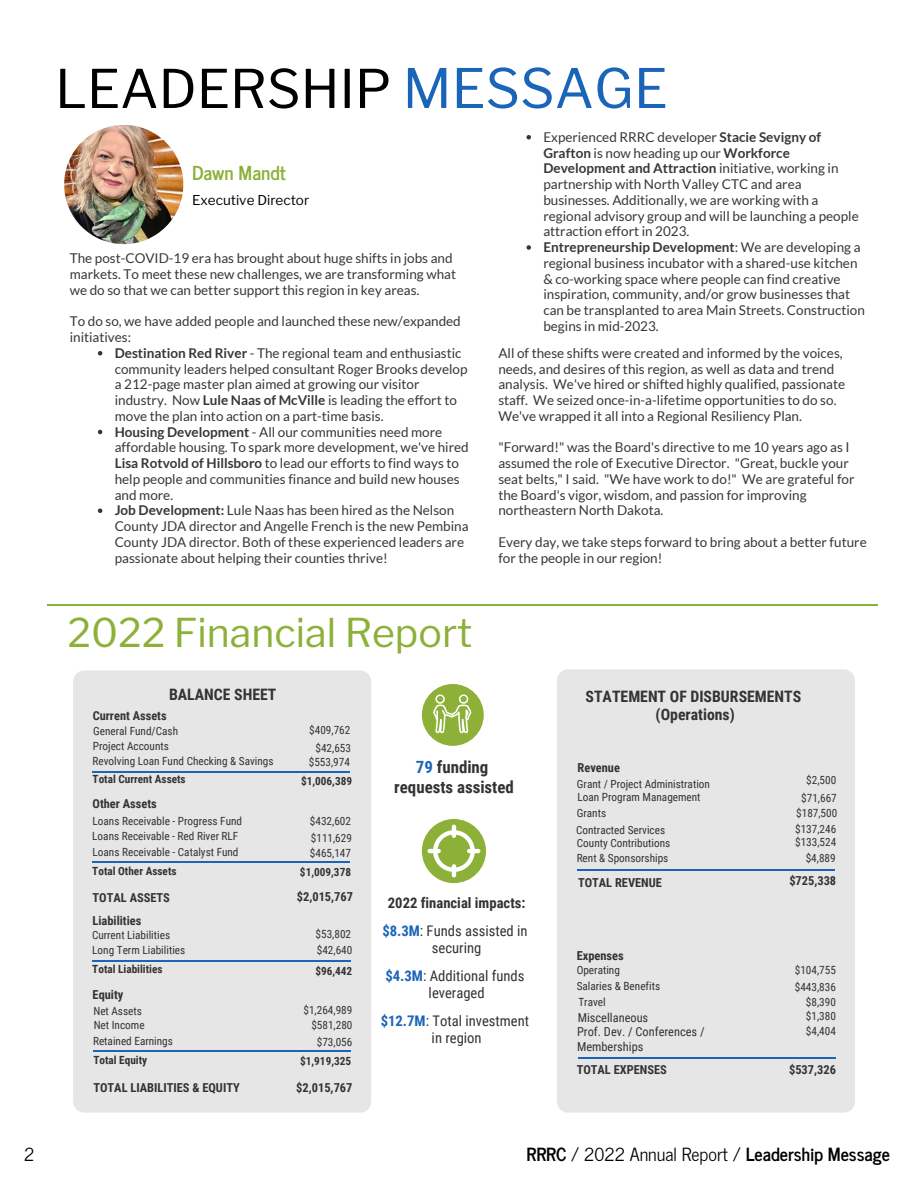
<style>
.page{position:relative;width:918px;height:1188px;background:#fff}
.page>*{position:absolute;margin:0;border:0;box-sizing:border-box;transform-origin:0 0}
.t1{font:100 52.8px "Libre Franklin";color:#000}
.t2{font:100 39.3px "Libre Franklin";color:#8cb038}
.t3{font:700 19.2px "News Cycle";color:#8cb038}
.t4{font:700 18px "News Cycle";color:#000}
.t5{font:18px "News Cycle";color:#000}
.t6{font:700 16.8px/20.2px "Roboto Condensed";color:#333;text-align:center}
.t7{font:700 15.75px/18px "Roboto Condensed";color:#333;text-align:center}
.t8{font:14.7px/28.2px "Roboto Condensed";color:#333;text-align:center}
.t9{font:700 14.7px/28.2px "Roboto Condensed";color:#333;text-align:center}
.t10{font:13.5px/15.8px "Lato";color:#393734}
.t11{font:100 13.5px "Libre Franklin";color:#000}
.t12{font:700 12.3px/22.5px "Roboto Condensed";color:#333}
.t13{font:12.3px/14.7px "Roboto Condensed";color:#333}
.t14{font:11.25px/15.8px "Roboto Condensed";color:#333}
.t15{font:700 11.25px "Roboto Condensed";color:#333}
.s1{font-size:54px;color:#1b65b9}
.s2{font-weight:700}
.s3{color:#1b65b9}
.s4{font-weight:400}
.s5{font-weight:700;color:#1b65b9}
</style>
<div class="page">
<svg style="left:98px;top:351px;width:4px;height:5px"></svg>
<svg style="left:98px;top:430px;width:4px;height:4px"></svg>
<svg style="left:98px;top:508px;width:4px;height:5px"></svg>
<img style="left:64px;top:125px;width:119px;height:119px">
<hr style="left:47px;top:604px;width:831px;height:1px;background:#8cb038">
<div style="left:73px;top:670px;width:298px;height:443px;background:#e6e6e6"></div>
<hr style="left:92px;top:772px;width:258px;height:1px;background:#1b65b9">
<hr style="left:92px;top:862px;width:258px;height:1px;background:#1b65b9">
<hr style="left:92px;top:961px;width:259px;height:1px;background:#1b65b9">
<hr style="left:93px;top:1051px;width:258px;height:1px;background:#1b65b9">
<div style="left:557px;top:669px;width:298px;height:444px;background:#e6e6e6"></div>
<hr style="left:577px;top:870px;width:258px;height:1px;background:#1b65b9">
<hr style="left:578px;top:1057px;width:258px;height:1px;background:#1b65b9">
<div style="left:422px;top:684px;width:62px;height:62px;background:#8cb038;border-radius:50%"></div>
<svg style="left:433px;top:694px;width:38px;height:39px"></svg>
<div style="left:422px;top:819px;width:64px;height:64px;background:#8cb038;border-radius:50%"></div>
<svg style="left:428px;top:825px;width:52px;height:52px"></svg>
<svg style="left:526px;top:135px;width:5px;height:5px"></svg>
<svg style="left:526px;top:245px;width:5px;height:5px"></svg>
<h1 class="t1" style="left:55px;top:47px;width:614px">LEADERSHIP <span class="s1">MESSAGE</span></h1>
<h3 class="t3" style="left:192px;top:156px;width:95px">Dawn Mandt</h3>
<p class="t11" style="left:192px;top:189px;width:119px">Executive Director</p>
<p class="t10" style="left:70px;top:250px;width:388px">The post-COVID-19 era has brought about huge shifts in jobs and markets. To meet these new challenges, we are transforming what we do so that we can better support this region in key areas.</p>
<p class="t10" style="left:70px;top:313px;width:393px">To do so, we have added people and launched these new/expanded initiatives:</p>
<p class="t10" style="left:115px;top:345px;width:356px"><span class="s2">Destination Red River</span> - The regional team and enthusiastic community leaders helped consultant Roger Brooks develop a 212-page master plan aimed at growing our visitor industry. Now <span class="s2">Lule Naas of McVille</span> is leading the effort to move the plan into action on a part-time basis.<br><span class="s2">Housing Development</span> - All our communities need more affordable housing. To spark more development, we've hired <span class="s2">Lisa Rotvold of Hillsboro</span> to lead our efforts to find ways to help people and communities finance and build new houses and more.<br><span class="s2">Job Development:</span> Lule Naas has been hired as the Nelson County JDA director and Angelle French is the new Pembina County JDA director. Both of these experienced leaders are passionate about helping their counties thrive!</p>
<h2 class="t2" style="left:68px;top:602px;width:406px">2022 Financial Report</h2>
<p class="t10" style="left:543px;top:129px;width:323px">Experienced RRRC developer <span class="s2">Stacie Sevigny of Grafton</span> is now heading up our <span class="s2">Workforce Development and Attraction</span> initiative, working in partnership with North Valley CTC and area businesses. Additionally, we are working with a regional advisory group and will be launching a people attraction effort in 2023.<br><span class="s2">Entrepreneurship Development</span>: We are developing a regional business incubator with a shared-use kitchen &amp; co-working space where people can find creative inspiration, community, and/or grow businesses that can be transplanted to area Main Streets. Construction begins in mid-2023.</p>
<p class="t10" style="left:498px;top:345px;width:348px">All of these shifts were created and informed by the voices, needs, and desires of this region, as well as data and trend analysis. We've hired or shifted highly qualified, passionate staff. We seized once-in-a-lifetime opportunities to do so.<br>We've wrapped it all into a Regional Resiliency Plan.</p>
<p class="t10" style="left:498px;top:439px;width:358px">"Forward!" was the Board's directive to me 10 years ago as I assumed the role of Executive Director. "Great, buckle your seat belts," I said. "We have work to do!" We are grateful for the Board's vigor, wisdom, and passion for improving northeastern North Dakota.</p>
<p class="t10" style="left:498px;top:534px;width:370px">Every day, we take steps forward to bring about a better future for the people in our region!</p>
<p class="t7" style="left:169px;top:685px;width:109px">BALANCE SHEET</p>
<p class="t12" style="left:93px;top:704px;width:75px">Current Assets</p>
<p class="t14" style="left:93px;top:722px;width:87px">General Fund/Cash<br>Project Accounts</p>
<p class="t14" style="left:93px;top:753px;width:182px">Revolving Loan Fund Checking &amp; Savings</p>
<p class="t15" style="left:93px;top:771px;width:95px">Total Current Assets</p>
<p class="t14" style="left:92px;top:812px;width:151px">Loans Receivable - Progress Fund<br>Loans Receivable - Red River RLF<br>Loans Receivable - Catalyst Fund</p>
<p class="t15" style="left:92px;top:863px;width:86px">Total Other Assets</p>
<p class="t12" style="left:93px;top:792px;width:66px">Other Assets</p>
<p class="t12" style="left:93px;top:886px;width:79px">TOTAL ASSETS<br>Liabilities</p>
<p class="t14" style="left:92px;top:928px;width:95px;line-height:14.7px">Current Liabilities<br>Long Term Liabilities</p>
<p class="t15" style="left:92px;top:961px;width:72px">Total Liabilities</p>
<p class="t14" style="left:93px;top:1003px;width:53px;line-height:14.7px">Net Assets<br>Net Income</p>
<p class="t14" style="left:93px;top:1033px;width:81px">Retained Earnings</p>
<p class="t15" style="left:93px;top:1052px;width:55px">Total Equity</p>
<p class="t12" style="left:93px;top:983px;width:32px">Equity</p>
<p class="t12" style="left:93px;top:1076px;width:148px">TOTAL LIABILITIES &amp; EQUITY</p>
<p class="t14" style="left:309px;top:720px;width:43px;line-height:18px;text-align:center">$409,762 $42,653</p>
<p class="t14" style="left:309px;top:754px;width:43px">$553,974</p>
<p class="t15" style="left:301px;top:773px;width:53px">$1,006,389</p>
<p class="t14" style="left:310px;top:812px;width:44px;line-height:16.8px">$432,602 $111,629</p>
<p class="t14" style="left:310px;top:845px;width:43px">$465,147</p>
<p class="t15" style="left:300px;top:864px;width:53px">$1,009,378</p>
<p class="t12" style="left:297px;top:885px;width:58px">$2,015,767</p>
<p class="t14" style="left:316px;top:926px;width:38px">$53,802 $42,640</p>
<p class="t15" style="left:315px;top:963px;width:38px">$96,442</p>
<p class="t14" style="left:304px;top:1001px;width:50px;text-align:right">$1,264,989 $581,280</p>
<p class="t14" style="left:317px;top:1034px;width:37px">$73,056</p>
<p class="t15" style="left:300px;top:1053px;width:53px">$1,919,325</p>
<p class="t12" style="left:296px;top:1076px;width:58px">$2,015,767</p>
<p class="t6" style="left:394px;top:756px;width:121px"><span class="s3">79</span> funding requests assisted</p>
<p class="t9" style="left:382px;top:888px;width:147px">2022 financial impacts: <span class="s3">$8.3M</span><span class="s4">: Funds assisted in</span></p>
<p class="t8" style="left:385px;top:933px;width:141px">securing<br><span class="s5">$4.3M</span>: Additional funds</p>
<p class="t8" style="left:381px;top:978px;width:150px">leveraged<br><span class="s5">$12.7M</span>: Total investment</p>
<p class="t8" style="left:432px;top:1023px;width:52px">in region</p>
<p class="t7" style="left:586px;top:687px;width:217px">STATEMENT OF DISBURSEMENTS (Operations)</p>
<p class="t12" style="left:578px;top:756px;width:44px">Revenue</p>
<p class="t14" style="left:577px;top:776px;width:135px;line-height:13.5px">Grant / Project Administration<br>Loan Program Management</p>
<p class="t14" style="left:577px;top:804px;width:31px">Grants</p>
<p class="t14" style="left:576px;top:821px;width:91px">Contracted Services</p>
<p class="t14" style="left:577px;top:835px;width:95px;line-height:14.7px">County Contributions<br>Rent &amp; Sponsorships</p>
<p class="t12" style="left:578px;top:870px;width:85px">TOTAL REVENUE</p>
<p class="t12" style="left:577px;top:944px;width:48px">Expenses</p>
<p class="t14" style="left:577px;top:962px;width:85px">Operating<br>Salaries &amp; Benefits<br>Travel</p>
<p class="t13" style="left:577px;top:1009px;width:129px">Miscellaneous<br>Prof. Dev. / Conferences /<br>Memberships</p>
<p class="t12" style="left:577px;top:1058px;width:92px">TOTAL EXPENSES</p>
<p class="t14" style="left:801px;top:771px;width:37px;line-height:18px;text-align:center">$2,500 $71,667</p>
<p class="t14" style="left:796px;top:804px;width:43px">$187,500</p>
<p class="t14" style="left:795px;top:821px;width:43px;line-height:13.5px">$137,246 $133,524</p>
<p class="t14" style="left:806px;top:849px;width:31px">$4,889</p>
<p class="t12" style="left:789px;top:869px;width:48px">$725,338</p>
<p class="t14" style="left:795px;top:961px;width:43px;line-height:16.8px">$104,755 $443,836</p>
<p class="t14" style="left:806px;top:994px;width:32px;line-height:14.7px;text-align:justify">$8,390 $1,380 $4,404</p>
<p class="t12" style="left:789px;top:1058px;width:48px">$537,326</p>
<h3 class="t5" style="left:24px;top:1139px;width:12px">2</h3>
<h3 class="t4" style="left:526px;top:1138px;width:365px">RRRC <span class="s4">/ 2022 Annual Report /</span> Leadership Message</h3>
</div>
